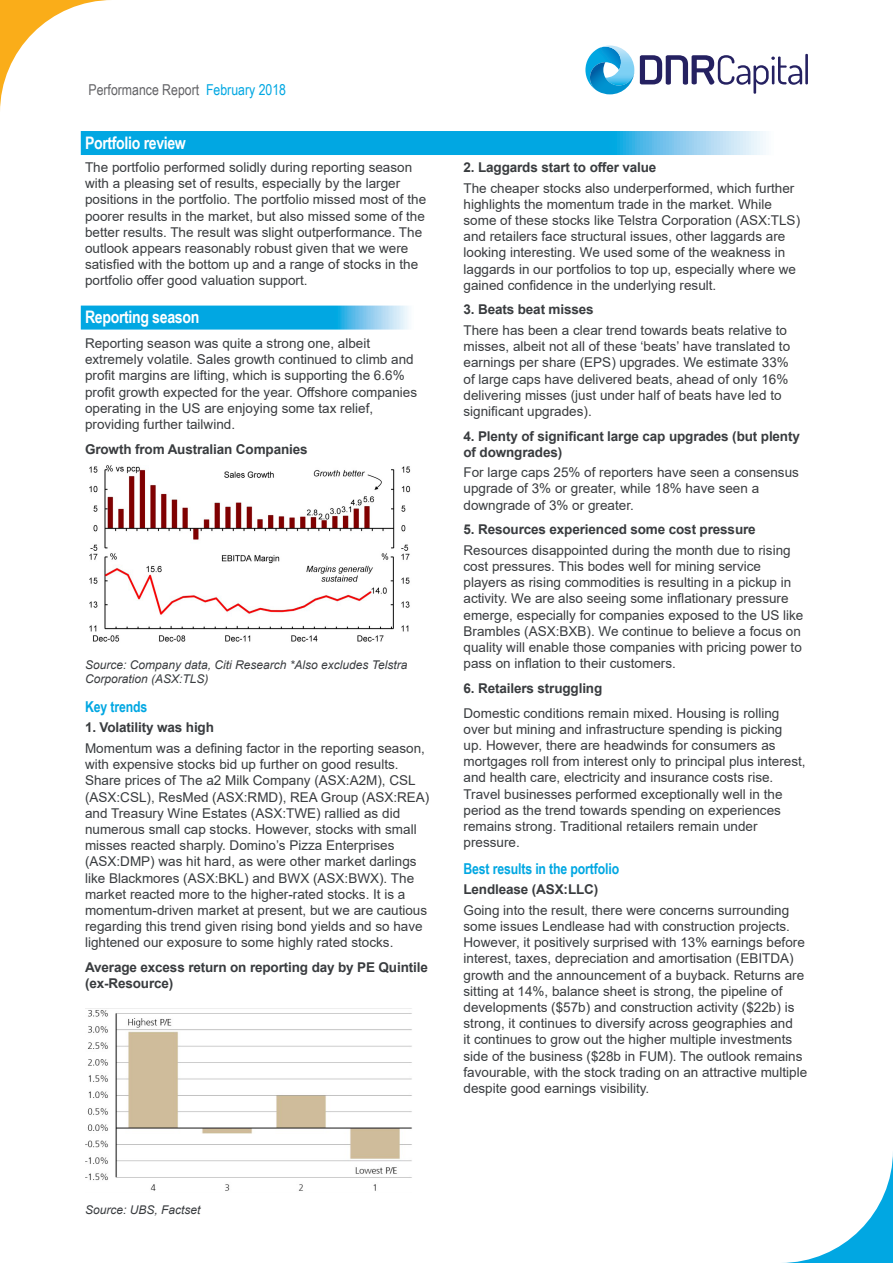
<style>
.page{position:relative;width:893px;height:1263px;background:#fff}
.page>*{position:absolute;margin:0;border:0;box-sizing:border-box;transform-origin:0 0}
.H2_White__Blue_fade{font:700 17.25px "Arial Narrow";letter-spacing:-.02em;color:#fff}
.H3_Blue__Column{font:700 15px "Arial Narrow";letter-spacing:-.01em;color:#01a7e2}
.t1{font:15px "Arial Narrow";color:#636366}
.Body_Text{font:13.5px/16.2px "Arial";color:#393c3f}
.H4_Grey_Body_Text_bo{font:700 13.5px/16.2px "Arial";letter-spacing:-.01em;color:#393c3f}
.Body_Text-2{font:700 13.5px "Arial";letter-spacing:-.01em;color:#393c3f}
.Caption_for_pictures{font:italic 12px/14.4px "Arial";color:#393c3f}
.s1{color:#01a7e2}
</style>
<div class="page">
<svg style="left:782px;top:1152px;width:111px;height:111px"></svg>
<svg style="left:585px;top:45px;width:49px;height:49px"></svg>
<hr style="left:805px;top:54px;width:3px;height:30px;background:#252161">
<svg style="left:640px;top:55px;width:162px;height:39px"></svg>
<svg style="left:0;top:0;width:110px;height:110px"></svg>
<svg style="left:81px;top:131px;width:685px;height:24px;background:#20b0e5"></svg>
<svg style="left:81px;top:306px;width:328px;height:24px;background:#24b1e5"></svg>
<img style="left:89px;top:465px;width:322px;height:177px">
<img style="left:85px;top:1010px;width:327px;height:181px">
<p class="t1" style="left:88px;top:78px;width:199px">Performance Report <span class="s1">February 2018</span></p>
<p class="H2_White__Blue_fade" style="left:85px;top:129px;width:102px">Portfolio review</p>
<p class="Body_Text" style="left:85px;top:159px;width:343px">The portfolio performed solidly during reporting season with a pleasing set of results, especially by the larger positions in the portfolio. The portfolio missed most of the poorer results in the market, but also missed some of the better results. The result was slight outperformance. The outlook appears reasonably robust given that we were satisfied with the bottom up and a range of stocks in the portfolio offer good valuation support.</p>
<p class="H2_White__Blue_fade" style="left:85px;top:304px;width:116px">Reporting season</p>
<p class="Body_Text" style="left:85px;top:335px;width:334px">Reporting season was quite a strong one, albeit extremely volatile. Sales growth continued to climb and profit margins are lifting, which is supporting the 6.6% profit growth expected for the year. Offshore companies operating in the US are enjoying some tax relief, providing further tailwind.</p>
<p class="Body_Text-2" style="left:85px;top:439px;width:224px">Growth from Australian Companies</p>
<p class="Caption_for_pictures" style="left:85px;top:657px;width:324px">Source: Company data, Citi Research *Also excludes Telstra<br>Corporation (ASX:TLS)</p>
<p class="H3_Blue__Column" style="left:85px;top:695px;width:64px">Key trends</p>
<p class="H4_Grey_Body_Text_bo" style="left:85px;top:720px;width:130px">1. Volatility was high</p>
<p class="Body_Text" style="left:85px;top:740px;width:346px">Momentum was a defining factor in the reporting season, with expensive stocks bid up further on good results.<br>Share prices of The a2 Milk Company (ASX:A2M), CSL (ASX:CSL), ResMed (ASX:RMD), REA Group (ASX:REA) and Treasury Wine Estates (ASX:TWE) rallied as did numerous small cap stocks. However, stocks with small misses reacted sharply. Domino’s Pizza Enterprises (ASX:DMP) was hit hard, as were other market darlings like Blackmores (ASX:BKL) and BWX (ASX:BWX). The market reacted more to the higher-rated stocks. It is a momentum-driven market at present, but we are cautious regarding this trend given rising bond yields and so have lightened our exposure to some highly rated stocks.</p>
<p class="H4_Grey_Body_Text_bo" style="left:85px;top:959px;width:344px">Average excess return on reporting day by PE Quintile (ex-Resource)</p>
<p class="H4_Grey_Body_Text_bo" style="left:463px;top:159px;width:194px">2. Laggards start to offer value</p>
<p class="Body_Text" style="left:463px;top:180px;width:338px">The cheaper stocks also underperformed, which further highlights the momentum trade in the market. While some of these stocks like Telstra Corporation (ASX:TLS) and retailers face structural issues, other laggards are looking interesting. We used some of the weakness in laggards in our portfolios to top up, especially where we gained confidence in the underlying result.</p>
<p class="H4_Grey_Body_Text_bo" style="left:463px;top:302px;width:132px">3. Beats beat misses</p>
<p class="Body_Text" style="left:463px;top:322px;width:328px">There has been a clear trend towards beats relative to misses, albeit not all of these ‘beats’ have translated to earnings per share (EPS) upgrades. We estimate 33% of large caps have delivered beats, ahead of only 16% delivering misses (just under half of beats have led to significant upgrades).</p>
<p class="H4_Grey_Body_Text_bo" style="left:463px;top:428px;width:338px">4. Plenty of significant large cap upgrades (but plenty of downgrades)</p>
<p class="Body_Text" style="left:463px;top:464px;width:337px">For large caps 25% of reporters have seen a consensus upgrade of 3% or greater, while 18% have seen a downgrade of 3% or greater.</p>
<p class="H4_Grey_Body_Text_bo" style="left:463px;top:522px;width:294px">5. Resources experienced some cost pressure</p>
<p class="Body_Text" style="left:463px;top:542px;width:341px">Resources disappointed during the month due to rising cost pressures. This bodes well for mining service players as rising commodities is resulting in a pickup in activity. We are also seeing some inflationary pressure emerge, especially for companies exposed to the US like Brambles (ASX:BXB). We continue to believe a focus on quality will enable those companies with pricing power to pass on inflation to their customers.</p>
<p class="Body_Text-2" style="left:463px;top:679px;width:140px">6. Retailers struggling</p>
<p class="Body_Text" style="left:463px;top:705px;width:344px">Domestic conditions remain mixed. Housing is rolling over but mining and infrastructure spending is picking<br>up. However, there are headwinds for consumers as mortgages roll from interest only to principal plus interest, and health care, electricity and insurance costs rise.<br>Travel businesses performed exceptionally well in the period as the trend towards spending on experiences remains strong. Traditional retailers remain under pressure.</p>
<p class="H3_Blue__Column" style="left:463px;top:857px;width:157px">Best results in the portfolio</p>
<p class="H4_Grey_Body_Text_bo" style="left:463px;top:881px;width:136px">Lendlease (ASX:LLC)</p>
<p class="Body_Text" style="left:463px;top:902px;width:345px">Going into the result, there were concerns surrounding some issues Lendlease had with construction projects.<br>However, it positively surprised with 13% earnings before interest, taxes, depreciation and amortisation (EBITDA) growth and the announcement of a buyback. Returns are sitting at 14%, balance sheet is strong, the pipeline of developments ($57b) and construction activity ($22b) is strong, it continues to diversify across geographies and<br>it continues to grow out the higher multiple investments side of the business ($28b in FUM). The outlook remains favourable, with the stock trading on an attractive multiple despite good earnings visibility.</p>
<p class="Caption_for_pictures" style="left:85px;top:1203px;width:117px">Source: UBS, Factset</p>
</div>
